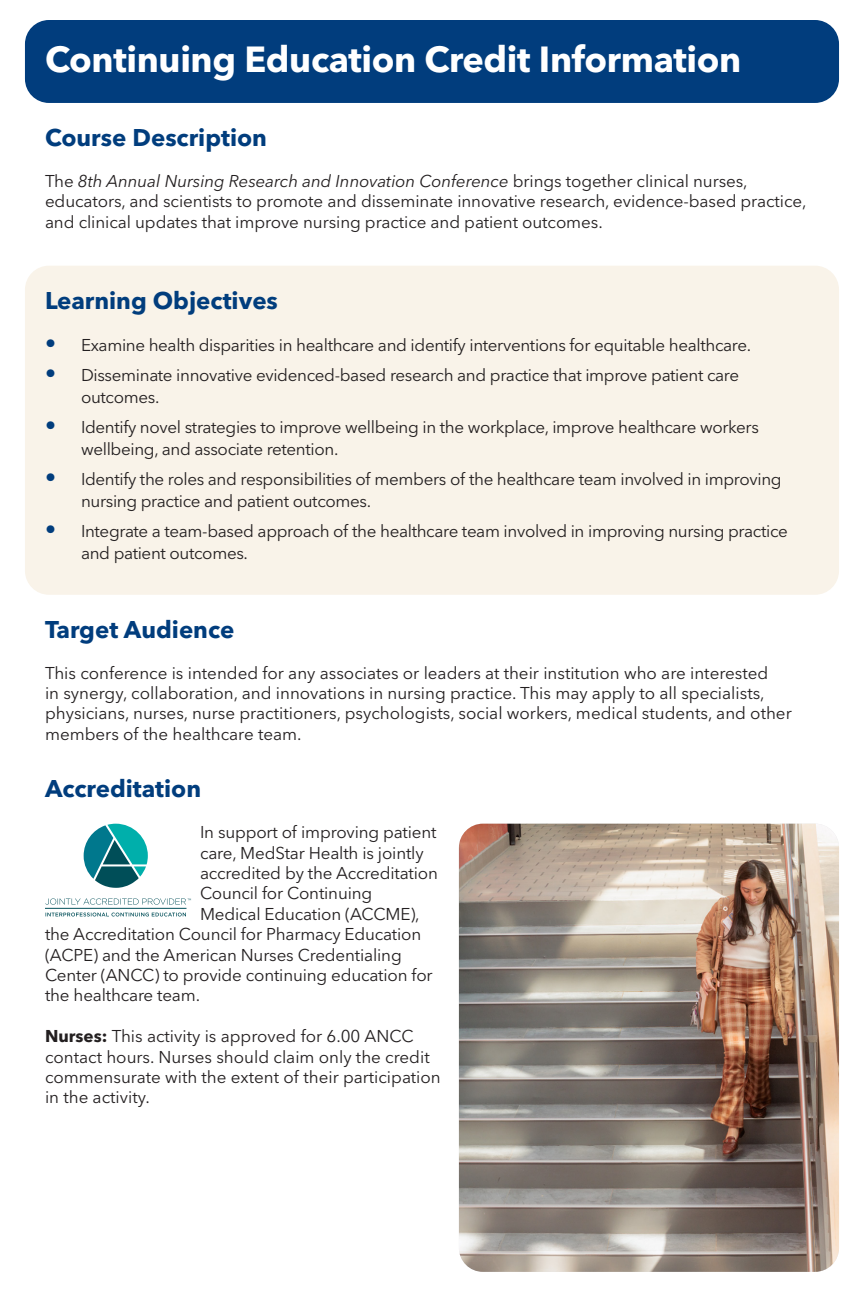
<style>
.page{position:relative;width:864px;height:1296px;background:#fff}
.page>*{position:absolute;margin:0;border:0;box-sizing:border-box;transform-origin:0 0}
.t1{font:700 36px "Avenir Next LT Pro";letter-spacing:-.01em;color:#fff}
.t2{font:700 24px "Avenir Next LT Pro";color:#013d7d}
.Paragraph_Style_1{font:17px/20.4px "Avenir Next LT Pro";letter-spacing:-.015em;color:#231f20}
.Pa0{font:17px "Avenir Next LT Pro";letter-spacing:-.01em;color:#231f20}
.s1{font-style:italic}
.s2{font-size:22px;color:#013d7d}
.s3{font-weight:700}
</style>
<div class="page">
<div style="left:25px;top:20px;width:814px;height:83px;background:#013d7d;border-radius:24px"></div>
<div style="left:25px;top:266px;width:814px;height:329px;background:#f9f3e9;border-radius:24px"></div>
<svg style="left:46px;top:913px;width:140px;height:3px"></svg>
<hr style="left:45px;top:908px;width:141px;height:1px;background:#004e58">
<svg style="left:84px;top:824px;width:64px;height:64px"></svg>
<svg style="left:45px;top:898px;width:146px;height:7px"></svg>
<img style="left:459px;top:824px;width:380px;height:448px">
<p class="t1" style="left:45px;top:38px;width:698px">Continuing Education Credit Information</p>
<p class="t2" style="left:45px;top:123px;width:224px">Course Description</p>
<p class="Paragraph_Style_1" style="left:45px;top:171px;width:763px">The <span class="s1">8th Annual Nursing Research and Innovation Conference</span> brings together clinical nurses, educators, and scientists to promote and disseminate innovative research, evidence-based practice, and clinical updates that improve nursing practice and patient outcomes.</p>
<p class="t2" style="left:45px;top:286px;width:234px">Learning Objectives</p>
<p class="Paragraph_Style_1" style="left:45px;top:335px;width:708px"><span class="s2">•</span> Examine health disparities in healthcare and identify interventions for equitable healthcare.</p>
<p class="Paragraph_Style_1" style="left:81px;top:364px;width:660px;line-height:22px;text-indent:-36px"><span class="s2">•</span> Disseminate innovative evidenced-based research and practice that improve patient care outcomes.</p>
<p class="Paragraph_Style_1" style="left:81px;top:416px;width:679px;line-height:22px;text-indent:-36px"><span class="s2">•</span> Identify novel strategies to improve wellbeing in the workplace, improve healthcare workers wellbeing, and associate retention.</p>
<p class="Paragraph_Style_1" style="left:81px;top:468px;width:702px;line-height:22px;text-indent:-36px"><span class="s2">•</span> Identify the roles and responsibilities of members of the healthcare team involved in improving nursing practice and patient outcomes.</p>
<p class="Paragraph_Style_1" style="left:81px;top:520px;width:708px;line-height:22px;text-indent:-36px"><span class="s2">•</span> Integrate a team-based approach of the healthcare team involved in improving nursing practice and patient outcomes.</p>
<p class="t2" style="left:45px;top:615px;width:191px">Target Audience</p>
<p class="Paragraph_Style_1" style="left:45px;top:663px;width:748px">This conference is intended for any associates or leaders at their institution who are interested<br>in synergy, collaboration, and innovations in nursing practice. This may apply to all specialists, physicians, nurses, nurse practitioners, psychologists, social workers, medical students, and other members of the healthcare team.</p>
<p class="t2" style="left:45px;top:774px;width:158px">Accreditation</p>
<p class="Pa0" style="left:200px;top:822px;width:238px">In support of improving patient</p>
<p class="Pa0" style="left:200px;top:843px;width:225px">care, MedStar Health is jointly</p>
<p class="Pa0" style="left:200px;top:863px;width:239px">accredited by the Accreditation</p>
<p class="Pa0" style="left:200px;top:883px;width:174px">Council for Continuing</p>
<p class="Pa0" style="left:200px;top:904px;width:221px">Medical Education (ACCME),</p>
<p class="Pa0" style="left:45px;top:924px;width:378px">the Accreditation Council for Pharmacy Education</p>
<p class="Pa0" style="left:45px;top:945px;width:358px">(ACPE) and the American Nurses Credentialing</p>
<p class="Pa0" style="left:45px;top:965px;width:389px">Center (ANCC) to provide continuing education for</p>
<p class="Pa0" style="left:45px;top:985px;width:157px">the healthcare team.</p>
<p class="Paragraph_Style_1" style="left:45px;top:1026px;width:397px"><span class="s3">Nurses:</span> This activity is approved for 6.00 ANCC contact hours. Nurses should claim only the credit commensurate with the extent of their participation in the activity.</p>
</div>
